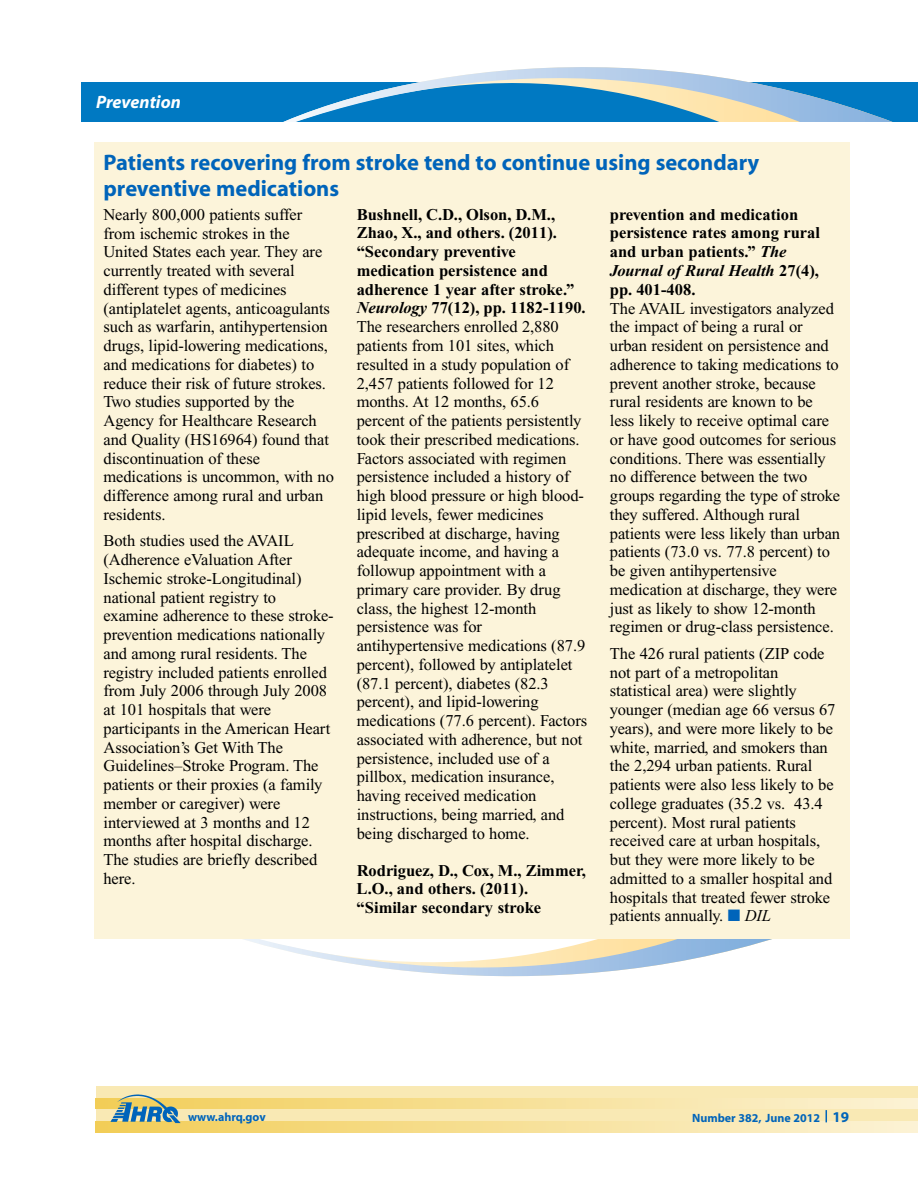
<style>
.page{position:relative;width:918px;height:1188px;background:#fff}
.page>*{position:absolute;margin:0;border:0;box-sizing:border-box;transform-origin:0 0}
.t1{font:700 22.5px/25.5px "Myriad";color:#0064ba}
.t2{font:italic 700 18px "Myriad";color:#fff}
.t3{font:16.5px/18.8px "Times New Roman";letter-spacing:-.005em;color:#000}
.t4{font:700 16.5px/18.8px "Times New Roman";color:#000}
.t5{font:700 12px "Myriad";color:#0064ba}
.s1{font-weight:700}
.s2{font-weight:700;font-style:italic}
.s3{font-style:italic}
.s4{color:#0064ba}
.s5{font-size:15px}
</style>
<div class="page">
<svg style="left:244px;top:939px;width:528px;height:38px"></svg>
<div style="left:96px;top:1087px;width:822px;height:45px;background:#f9e9b4"></div>
<svg style="left:96px;top:1099px;width:822px;height:10px"></svg>
<svg style="left:96px;top:1122px;width:822px;height:10px"></svg>
<svg style="left:826px;top:1110px;width:1px;height:12px"></svg>
<img style="left:108px;top:1094px;width:75px;height:30px">
<div style="left:81px;top:82px;width:837px;height:39px;background:#0079c2"></div>
<svg style="left:286px;top:67px;width:604px;height:54px"></svg>
<div style="left:94px;top:143px;width:756px;height:796px;background:#fcf4da"></div>
<p class="t2" style="left:96px;top:95px;width:86px">Prevention</p>
<h1 class="t1" style="left:104px;top:152px;width:657px">Patients recovering from stroke tend to continue using secondary preventive medications</h1>
<p class="t3" style="left:104px;top:207px;width:232px">Nearly 800,000 patients suffer from ischemic strokes in the<br>United States each year. They are currently treated with several different types of medicines (antiplatelet agents, anticoagulants such as warfarin, antihypertension drugs, lipid-lowering medications, and medications for diabetes) to reduce their risk of future strokes.<br>Two studies supported by the<br>Agency for Healthcare Research and Quality (HS16964) found that discontinuation of these medications is uncommon, with no difference among rural and urban residents.</p>
<p class="t3" style="left:103px;top:533px;width:232px">Both studies used the AVAIL (Adherence eValuation After<br>Ischemic stroke-Longitudinal) national patient registry to examine adherence to these stroke&shy;prevention medications nationally and among rural residents. The registry included patients enrolled from July 2006 through July 2008 at 101 hospitals that were participants in the American Heart<br>Association’s Get With The<br>Guidelines–Stroke Program. The patients or their proxies (a family member or caregiver) were interviewed at 3 months and 12 months after hospital discharge.<br>The studies are briefly described here.</p>
<p class="t3" style="left:357px;top:206px;width:232px"><span class="s1">Bushnell, C.D., Olson, D.M.,<br>Zhao, X., and others. (2011). “Secondary preventive medication persistence and adherence 1 year after stroke.”<br></span><span class="s2">Neurology</span> <span class="s1">77(12), pp. 1182-1190.<br></span>The researchers enrolled 2,880 patients from 101 sites, which resulted in a study population of<br>2,457 patients followed for 12 months. At 12 months, 65.6 percent of the patients persistently took their prescribed medications.<br>Factors associated with regimen persistence included a history of high blood pressure or high blood&shy;lipid levels, fewer medicines prescribed at discharge, having adequate income, and having a followup appointment with a primary care provider. By drug class, the highest 12-month persistence was for antihypertensive medications (87.9 percent), followed by antiplatelet (87.1 percent), diabetes (82.3 percent), and lipid-lowering medications (77.6 percent). Factors associated with adherence, but not persistence, included use of a pillbox, medication insurance, having received medication instructions, being married, and being discharged to home.</p>
<p class="t4" style="left:357px;top:862px;width:231px">Rodriguez, D., Cox, M., Zimmer,<br>L.O., and others. (2011). “Similar secondary stroke</p>
<p class="t4" style="left:610px;top:207px;width:212px">prevention and medication persistence rates among rural and urban patients.” <span class="s3">The<br>Journal of Rural Health</span> 27(4), pp. 401-408.</p>
<p class="t3" style="left:610px;top:300px;width:232px">The AVAIL investigators analyzed the impact of being a rural or urban resident on persistence and adherence to taking medications to prevent another stroke, because rural residents are known to be less likely to receive optimal care or have good outcomes for serious conditions. There was essentially no difference between the two groups regarding the type of stroke they suffered. Although rural patients were less likely than urban patients (73.0 vs. 77.8 percent) to be given antihypertensive medication at discharge, they were just as likely to show 12-month regimen or drug-class persistence.</p>
<p class="t3" style="left:610px;top:645px;width:227px">The 426 rural patients (ZIP code not part of a metropolitan statistical area) were slightly younger (median age 66 versus 67 years), and were more likely to be white, married, and smokers than the 2,294 urban patients. Rural patients were also less likely to be college graduates (35.2 vs. 43.4 percent). Most rural patients received care at urban hospitals, but they were more likely to be admitted to a smaller hospital and hospitals that treated fewer stroke patients annually. <span class="s4">■</span> <span class="s3">DIL</span></p>
<p class="t5" style="left:188px;top:1113px;width:79px">www.ahrq.gov</p>
<p class="t5" style="left:692px;top:1114px;width:158px">Number 382, June 2012 <span class="s5">19</span></p>
</div>
